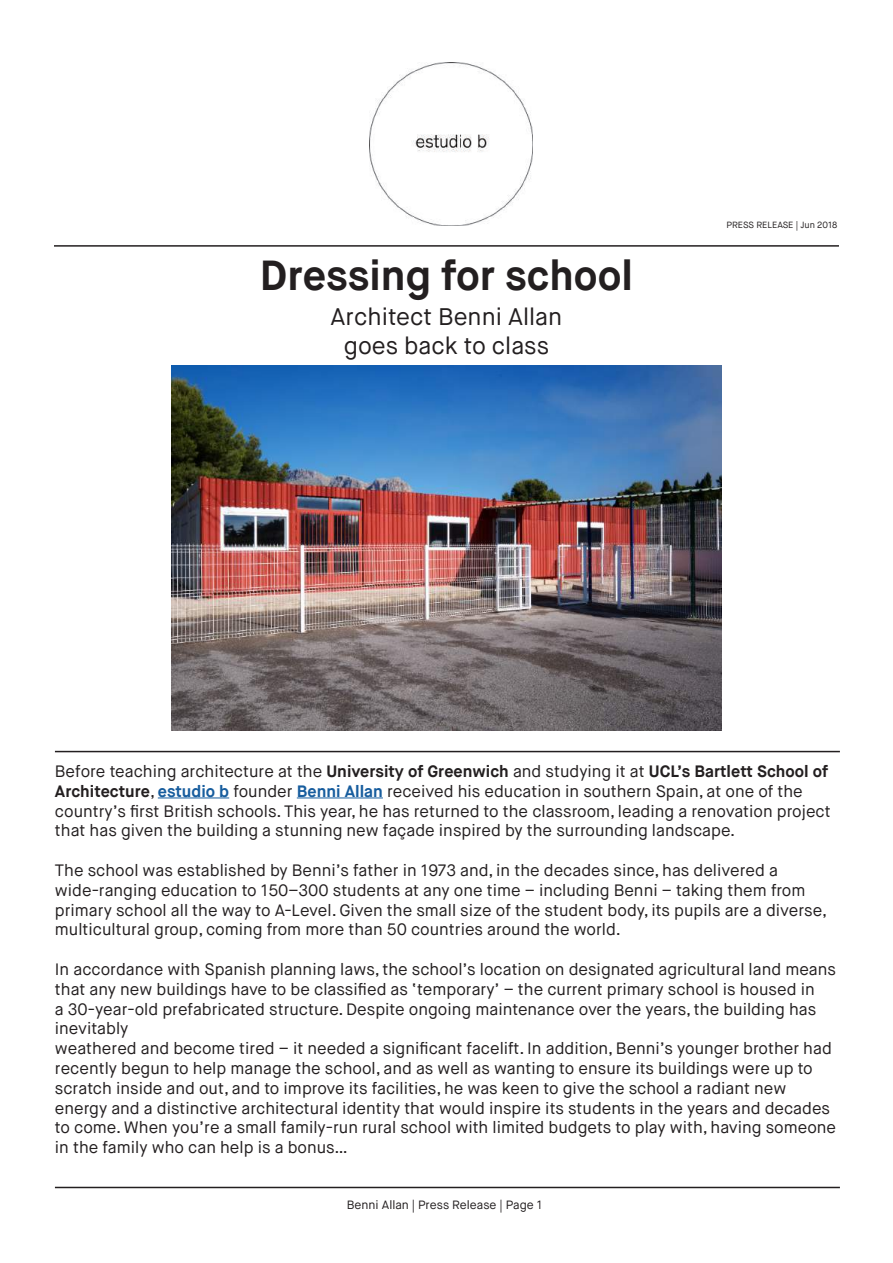
<style>
.page{position:relative;width:893px;height:1263px;background:#fff}
.page>*{position:absolute;margin:0;border:0;box-sizing:border-box;transform-origin:0 0}
.t1{font:700 42px "Maison Neue";color:#231f20}
.t2{font:24px/28.8px "Maison Neue";color:#231f20;text-align:center}
.t3{font:16.5px/19.8px "Maison Neue";color:#231f20}
.t4{font:12px "Maison Neue";color:#231f20}
.t5{font:9px "Maison Neue";color:#231f20}
.s1{font-weight:700}
.s2{font-weight:700;color:#175d9e}
</style>
<div class="page">
<hr style="left:158px;top:797px;width:71px;height:1px;background:#175d9e">
<hr style="left:297px;top:797px;width:86px;height:1px;background:#175d9e">
<img style="left:369px;top:62px;width:164px;height:163px">
<hr style="left:54px;top:245px;width:785px;height:2px;background:#231f20">
<img style="left:172px;top:366px;width:549px;height:364px">
<hr style="left:55px;top:751px;width:785px;height:1px;background:#231f20">
<hr style="left:55px;top:1187px;width:785px;height:1px;background:#231f20">
<h1 class="t1" style="left:260px;top:248px;width:375px">Dressing for school</h1>
<h2 class="t2" style="left:331px;top:303px;width:233px">Architect Benni Allan goes back to class</h2>
<p class="t5" style="left:726px;top:219px;width:112px">PRESS RELEASE | Jun 2018</p>
<p class="t3" style="left:55px;top:761px;width:777px">Before teaching architecture at the <span class="s1">University of Greenwich</span> and studying it at <span class="s1">UCL’s Bartlett School of Architecture</span>, <span class="s2">estudio b</span> founder <span class="s2">Benni Allan</span> received his education in southern Spain, at one of the country’s first British schools. This year, he has returned to the classroom, leading a renovation project that has given the building a stunning new façade inspired by the surrounding landscape.</p>
<p class="t3" style="left:55px;top:860px;width:774px">The school was established by Benni’s father in 1973 and, in the decades since, has delivered a wide-ranging education to 150–300 students at any one time – including Benni – taking them from primary school all the way to A-Level. Given the small size of the student body, its pupils are a diverse, multicultural group, coming from more than 50 countries around the world.</p>
<p class="t3" style="left:55px;top:959px;width:783px">In accordance with Spanish planning laws, the school’s location on designated agricultural land means that any new buildings have to be classified as ‘temporary’ – the current primary school is housed in<br>a 30-year-old prefabricated structure. Despite ongoing maintenance over the years, the building has inevitably<br>weathered and become tired – it needed a significant facelift. In addition, Benni’s younger brother had recently begun to help manage the school, and as well as wanting to ensure its buildings were up to scratch inside and out, and to improve its facilities, he was keen to give the school a radiant new energy and a distinctive architectural identity that would inspire its students in the years and decades to come. When you’re a small family-run rural school with limited budgets to play with, having someone in the family who can help is a bonus…</p>
<p class="t4" style="left:347px;top:1197px;width:197px">Benni Allan | Press Release | Page 1</p>
</div>
